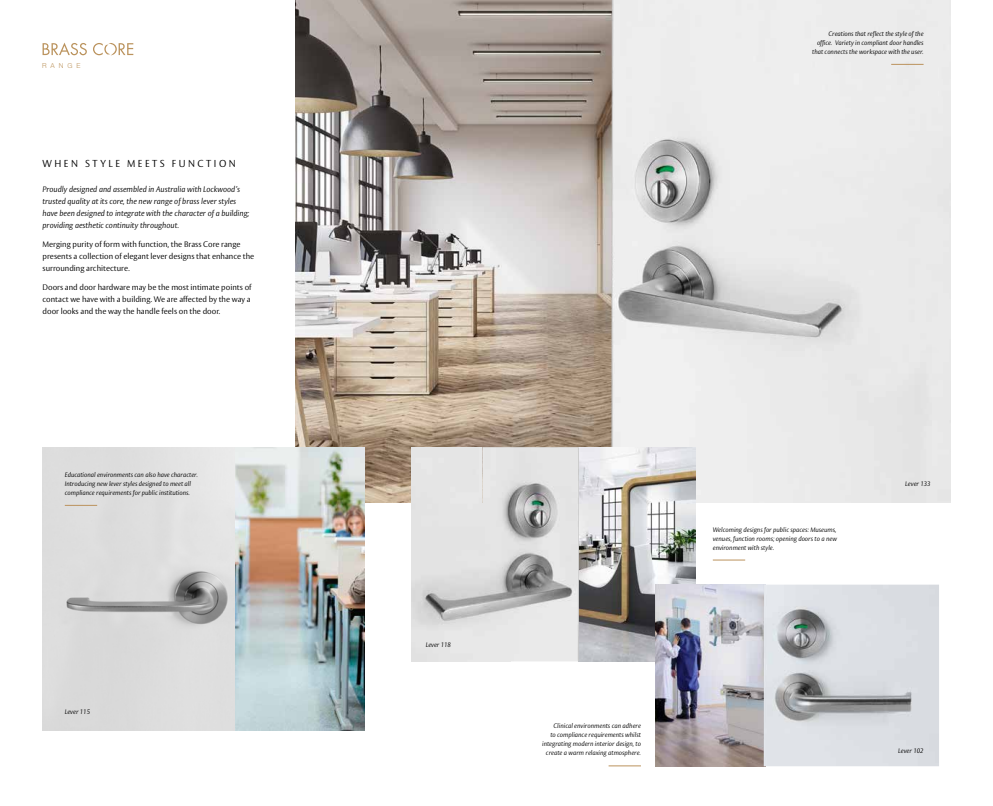
<style>
.page{position:relative;width:993px;height:806px;background:#fff}
.page>*{position:absolute;margin:0;border:0;box-sizing:border-box;transform-origin:0 0}
.t1{font:300 10px "ASSA Vesta";letter-spacing:.25em;color:#000}
.t2{font:300 9px "ASSA Vesta";letter-spacing:.25em;color:#000}
.t3{font:300 8px/12px "ASSA Vesta";color:#000}
.t4{font:italic 300 8px/12px "ASSA Vesta";color:#000}
.t5{font:300 6.8px "Helvetica Neue LT Std";letter-spacing:.575em;color:#bd955e}
.t6{font:italic 300 6.5px/9px "ASSA Vesta";color:#000;text-align:right}
</style>
<div class="page">
<img style="left:295px;top:0;width:187px;height:502px">
<svg style="left:43px;top:43px;width:44px;height:12px"></svg>
<svg style="left:93px;top:43px;width:40px;height:12px"></svg>
<img style="left:411px;top:447px;width:71px;height:214px">
<img style="left:43px;top:447px;width:322px;height:283px">
<hr style="left:65px;top:504px;width:32px;height:1px;background:#bb925d">
<img style="left:482px;top:0;width:99px;height:447px">
<img style="left:581px;top:0;width:369px;height:502px">
<img style="left:482px;top:447px;width:212px;height:214px">
<img style="left:655px;top:584px;width:108px;height:181px">
<img style="left:763px;top:584px;width:175px;height:181px">
<hr style="left:712px;top:559px;width:33px;height:1px;background:#bb925d">
<hr style="left:608px;top:765px;width:32px;height:1px;background:#bb925d">
<hr style="left:890px;top:64px;width:33px;height:1px;background:#bb925d">
<p class="t5" style="left:42px;top:62px;width:40px">RANGE</p>
<h2 class="t2" style="left:43px;top:157px;width:175px">WHEN STYLE MEETS FUNCTION</h2>
<h1 class="t1" style="left:43px;top:157px;width:195px">WHEN STYLE MEETS FUNCTION</h1>
<p class="t4" style="left:43px;top:183px;width:213px">A new range of lever styles designed to integrate with the character of a building providing aesthetic continuity throughout.</p>
<p class="t3" style="left:43px;top:238px;width:89px">surrounding architecture.</p>
<p class="t3" style="left:43px;top:281px;width:179px">door looks and the way the handle feels on the door.</p>
<p class="t4" style="left:43px;top:183px;width:208px">Proudly designed and assembled in Australia with Lockwood’s trusted quality at its core, the new range of brass lever styles have been designed to integrate with the character of a building; providing aesthetic continuity throughout.</p>
<p class="t3" style="left:43px;top:238px;width:213px">Me ging purity of form with function, the Brass Core range presents a collection of elegant lever designs that enhance the surrounding architecture.</p>
<p class="t3" style="left:43px;top:281px;width:210px;text-align:justify">Doors and door ardware may be the m st intimate points of contact we have with a building. We are affected by the way a door looks and the way the handle feels on the door.</p>
<p class="t6" style="left:65px;top:470px;width:134px;text-align:left">Educational environments can also have character.<br>Introducing new lever styles designed to meet all compliance requirements for public institutions.</p>
<p class="t6" style="left:65px;top:707px;width:27px">Lever 115</p>
<p class="t6" style="left:812px;top:29px;width:113px">Creations that reflect the style of the office. Variety in compliant door handles that connects the workspace with the user.</p>
<p class="t6" style="left:425px;top:640px;width:27px">Lever 118</p>
<p class="t6" style="left:542px;top:721px;width:100px">Clinical environments can adhere<br>to compliance requirements whilst integrating modern interior design, to create a warm relaxing atmosphere.</p>
<p class="t6" style="left:712px;top:524px;width:126px;text-align:justify">Welcoming designs for public spaces: Museums, venues, function rooms; opening doors to a new environment with style.</p>
<p class="t6" style="left:905px;top:479px;width:27px">Lever 133</p>
<p class="t6" style="left:897px;top:746px;width:27px">Lever 102</p>
</div>
